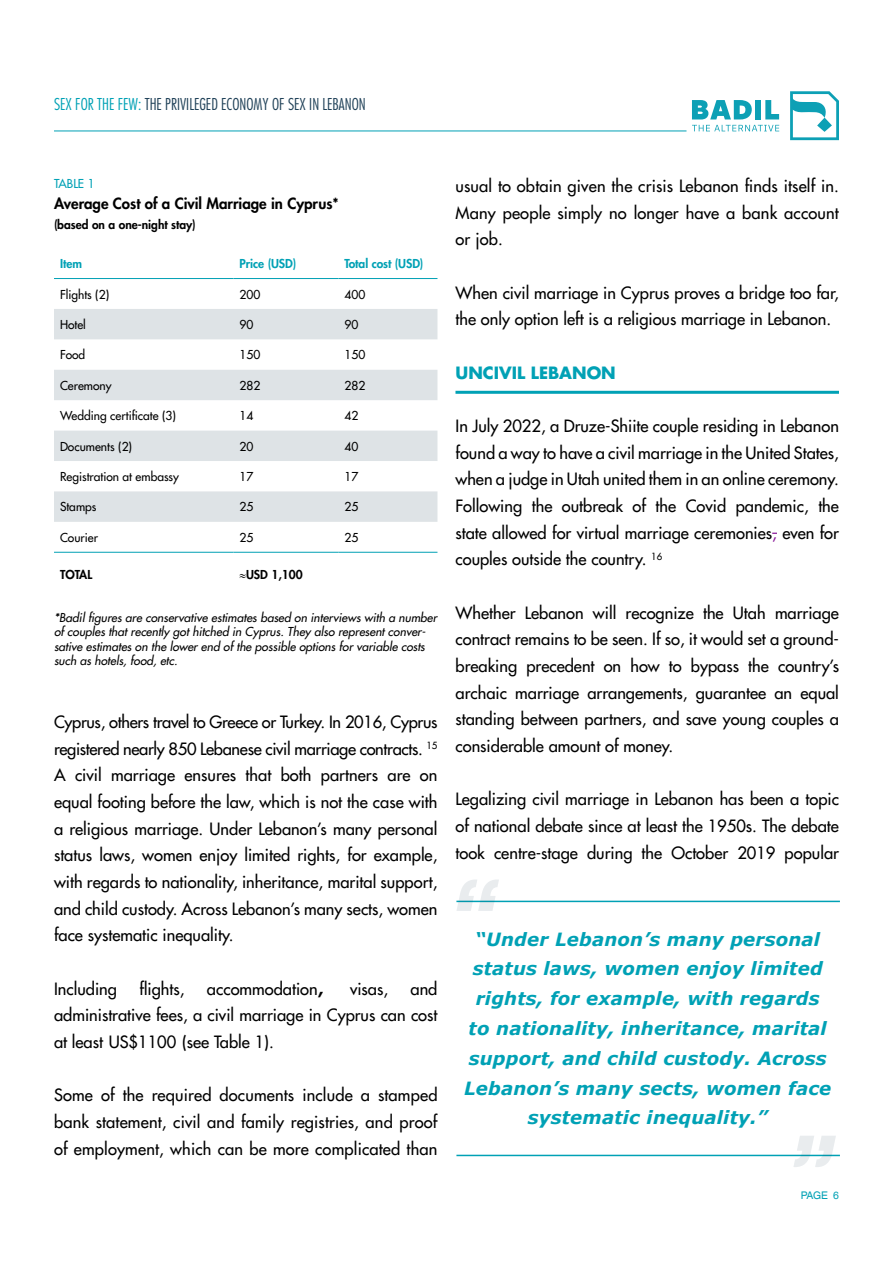
<style>
.page{position:relative;width:893px;height:1263px;background:#fff}
.page>*{position:absolute;margin:0;border:0;box-sizing:border-box;transform-origin:0 0}
.t1{font:italic 700 18.15px/29.8px "Verdana";letter-spacing:.01em;color:#00a1b5;text-align:center}
.t2{font:16.5px/26.7px "Futura LT";color:#000;text-align:justify}
.t3{font:700 16.5px "Futura LT";color:#00a1b5}
.t4{font:300 condensed 15.9px "Futura LT";color:#214259}
.t5{font:800 15px "Futura LT";color:#000}
.t6{font:italic 12px/14.4px "Futura LT";color:#000}
.t7{font:12px "Futura LT";color:#000}
.t8{font:800 12px "Futura LT";color:#000}
.t9{font:800 12px "Futura LT";color:#00a1b5}
.t10{font:12px "Futura LT";color:#00a1b5}
.t11{font:10.5px "Helvetica World";color:#00a1b5}
.s1{color:#00a1b5}
.s2{font-weight:700}
.s3{color:#881798}
</style>
<div class="page">
<svg style="left:692px;top:100px;width:60px;height:19px"></svg>
<div style="left:755px;top:100px;width:6px;height:19px;background:#0da0b5"></div>
<svg style="left:765px;top:100px;width:14px;height:19px"></svg>
<svg style="left:692px;top:125px;width:87px;height:6px"></svg>
<svg style="left:790px;top:91px;width:49px;height:49px"></svg>
<svg style="left:54px;top:309px;width:383px;height:213px;fill:#dee3e6"></svg>
<hr style="left:54px;top:278px;width:179px;height:1px;background:#00a1b5">
<hr style="left:233px;top:278px;width:105px;height:1px;background:#00a1b5">
<hr style="left:338px;top:278px;width:99px;height:1px;background:#00a1b5">
<hr style="left:54px;top:552px;width:179px;height:1px;background:#00a1b5">
<hr style="left:233px;top:552px;width:105px;height:1px;background:#00a1b5">
<hr style="left:338px;top:552px;width:99px;height:1px;background:#00a1b5">
<hr style="left:455px;top:391px;width:384px;height:3px;background:#00a1b5">
<hr style="left:456px;top:901px;width:384px;height:1px;background:#00a1b5">
<hr style="left:456px;top:1155px;width:384px;height:1px;background:#00a1b5">
<svg style="left:456px;top:879px;width:43px;height:32px"></svg>
<svg style="left:793px;top:1136px;width:43px;height:31px"></svg>
<hr style="left:54px;top:131px;width:632px;height:1px;background:#00a1b5">
<p class="t4" style="left:54px;top:95px;width:313px"><span class="s1">SEX FOR THE FEW:</span> THE PRIVILEGED ECONOMY OF SEX IN LEBANON</p>
<p class="t10" style="left:54px;top:176px;width:42px">TABLE 1</p>
<p class="t5" style="left:54px;top:194px;width:286px">Average Cost of a Civil Marriage in Cyprus*</p>
<p class="t8" style="left:54px;top:216px;width:143px">(based on a one-night stay)</p>
<p class="t9" style="left:60px;top:256px;width:23px">Item</p>
<p class="t9" style="left:239px;top:256px;width:58px">Price (USD)</p>
<p class="t9" style="left:344px;top:256px;width:80px">Total cost (USD)</p>
<p class="t7" style="left:60px;top:286px;width:51px">Flights (2)</p>
<p class="t7" style="left:239px;top:286px;width:22px">200</p>
<p class="t7" style="left:344px;top:286px;width:22px">400</p>
<p class="t7" style="left:60px;top:317px;width:27px">Hotel</p>
<p class="t7" style="left:239px;top:317px;width:15px">90</p>
<p class="t7" style="left:344px;top:317px;width:15px">90</p>
<p class="t7" style="left:60px;top:347px;width:27px">Food</p>
<p class="t7" style="left:239px;top:347px;width:22px">150</p>
<p class="t7" style="left:344px;top:347px;width:22px">150</p>
<p class="t7" style="left:60px;top:377px;width:53px">Ceremony</p>
<p class="t7" style="left:239px;top:377px;width:22px">282</p>
<p class="t7" style="left:344px;top:377px;width:22px">282</p>
<p class="t7" style="left:60px;top:408px;width:118px">Wedding certificate (3)</p>
<p class="t7" style="left:239px;top:408px;width:15px">14</p>
<p class="t7" style="left:344px;top:408px;width:15px">42</p>
<p class="t7" style="left:60px;top:438px;width:74px">Documents (2)</p>
<p class="t7" style="left:239px;top:438px;width:15px">20</p>
<p class="t7" style="left:344px;top:438px;width:15px">40</p>
<p class="t7" style="left:60px;top:469px;width:121px">Registration at embassy</p>
<p class="t7" style="left:239px;top:469px;width:15px">17</p>
<p class="t7" style="left:344px;top:469px;width:15px">17</p>
<p class="t7" style="left:60px;top:499px;width:38px">Stamps</p>
<p class="t7" style="left:239px;top:499px;width:15px">25</p>
<p class="t7" style="left:344px;top:499px;width:15px">25</p>
<p class="t7" style="left:60px;top:530px;width:39px">Courier</p>
<p class="t7" style="left:239px;top:530px;width:15px">25</p>
<p class="t7" style="left:344px;top:530px;width:15px">25</p>
<p class="t8" style="left:60px;top:566px;width:34px">TOTAL</p>
<p class="t8" style="left:239px;top:566px;width:65px">≈USD 1,100</p>
<p class="t6" style="left:54px;top:610px;width:384px">*Badil figures are conservative estimates based on interviews with a number of couples that recently got hitched in Cyprus. They also represent conver&shy;sative estimates on the lower end of the possible options for variable costs such as hotels, food, etc.</p>
<p class="t2" style="left:54px;top:708px;width:385px">Cyprus, others travel to Greece or Turkey. In 2016, Cyprus registered nearly 850 Lebanese civil marriage contracts. <sup>15<br></sup>A civil marriage ensures that both partners are on equal footing before the law, which is not the case with a religious marriage. Under Lebanon’s many personal status laws, women enjoy limited rights, for example, with regards to nationality, inheritance, marital support, and child custody. Across Lebanon’s many sects, women face systematic inequality.</p>
<p class="t2" style="left:54px;top:975px;width:64px">Including</p>
<p class="t2" style="left:139px;top:975px;width:47px">flights,</p>
<p class="t2" style="left:207px;top:975px;width:118px">accommodation<span class="s2">,</span></p>
<p class="t2" style="left:350px;top:975px;width:40px">visas,</p>
<p class="t2" style="left:54px;top:975px;width:385px;text-indent:356px">and administrative fees, a civil marriage in Cyprus can cost at least US$1100 (see Table 1).</p>
<p class="t2" style="left:54px;top:1082px;width:385px">Some of the required documents include a stamped bank statement, civil and family registries, and proof of employment, which can be more complicated than</p>
<p class="t2" style="left:455px;top:172px;width:385px">usual to obtain given the crisis Lebanon finds itself in.<br>Many people simply no longer have a bank account or job.</p>
<p class="t2" style="left:455px;top:279px;width:385px">When civil marriage in Cyprus proves a bridge too far, the only option left is a religious marriage in Lebanon.</p>
<p class="t3" style="left:455px;top:361px;width:162px">UNCIVIL LEBANON</p>
<p class="t2" style="left:455px;top:412px;width:385px">In July 2022, a Druze-Shiite couple residing in Lebanon found a way to have a civil marriage in the United States, when a judge in Utah united them in an online ceremony.<br>Following the outbreak of the Covid pandemic, the state allowed for virtual marriage ceremonies<span class="s3">,</span> even for couples outside the country. <sup>16</sup></p>
<p class="t2" style="left:455px;top:599px;width:385px">Whether Lebanon will recognize the Utah marriage contract remains to be seen. If so, it would set a ground&shy;breaking precedent on how to bypass the country’s archaic marriage arrangements, guarantee an equal standing between partners, and save young couples a considerable amount of money.</p>
<p class="t2" style="left:455px;top:786px;width:385px">Legalizing civil marriage in Lebanon has been a topic of national debate since at least the 1950s. The debate took centre-stage during the October 2019 popular</p>
<p class="t1" style="left:464px;top:924px;width:369px">“Under Lebanon’s many personal status laws, women enjoy limited rights, for example, with regards to nationality, inheritance, marital support, and child custody. Across Lebanon’s many sects, women face systematic inequality.”</p>
<p class="t11" style="left:801px;top:1189px;width:40px">PAGE 6</p>
</div>
